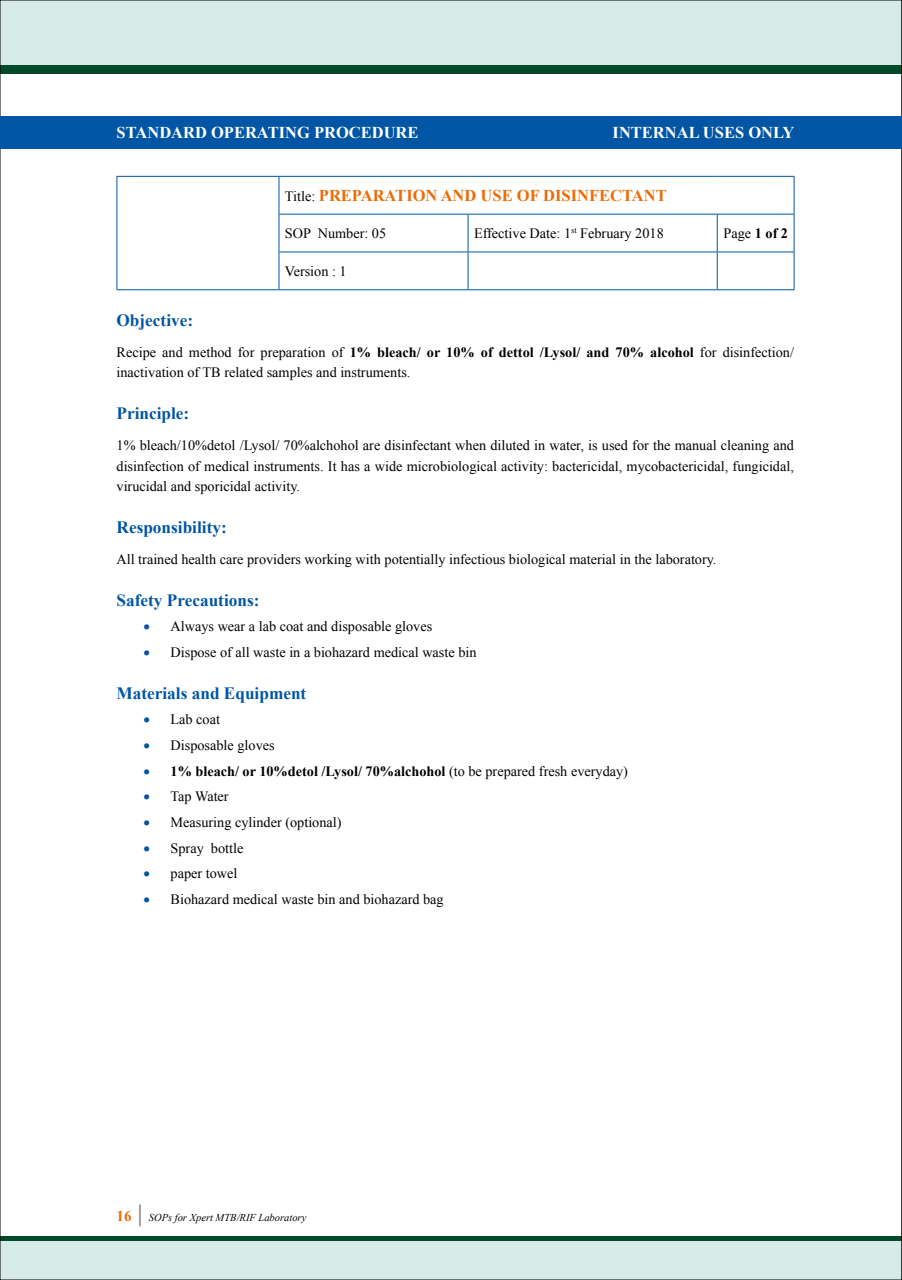
<style>
.page{position:relative;width:902px;height:1280px;background:#fff}
.page>*{position:absolute;margin:0;border:0;box-sizing:border-box;transform-origin:0 0}
.t1{font:700 17.25px "Times New Roman";color:#0056a4}
.t2{font:700 16.5px "Times New Roman";color:#fff}
.t3{font:700 16.5px "Times New Roman";color:#ed6b06}
.t4{font:700 15px "Times New Roman";color:#ed6b06}
.t5{font:14.25px/20.2px "Times New Roman";color:#000}
.t6{font:700 14.25px "Times New Roman";color:#000}
.t7{font:italic 10.5px "Times New Roman";color:#000}
.s1{font-weight:400;font-size:14.25px;color:#000}
.s2{font-weight:700}
.s3{color:#0056a4}
.s4{font-weight:400}
.s5{font-size:24px;color:#878787}
</style>
<div class="page">
<div style="left:0;top:1241px;width:902px;height:39px;background:#d6ebe7"></div>
<div style="left:0;top:0;width:902px;height:65px;background:#d6ebe7"></div>
<div style="left:0;top:65px;width:902px;height:8px;background:#004a2c"></div>
<div style="left:0;top:1236px;width:902px;height:5px;background:#004a2c"></div>
<svg style="left:901px;top:0;width:1px;height:1280px"></svg>
<hr style="left:117px;top:176px;width:162px;height:1px;background:#0056a4">
<hr style="left:117px;top:177px;width:1px;height:37px;background:#0056a4">
<hr style="left:117px;top:214px;width:1px;height:38px;background:#0056a4">
<hr style="left:117px;top:252px;width:1px;height:37px;background:#0056a4">
<hr style="left:117px;top:289px;width:162px;height:1px;background:#0056a4">
<hr style="left:279px;top:176px;width:189px;height:1px;background:#0056a4">
<hr style="left:279px;top:177px;width:1px;height:37px;background:#0056a4">
<hr style="left:468px;top:176px;width:249px;height:1px;background:#0056a4">
<hr style="left:717px;top:176px;width:77px;height:1px;background:#0056a4">
<hr style="left:793px;top:177px;width:1px;height:37px;background:#0056a4">
<hr style="left:279px;top:214px;width:189px;height:1px;background:#0056a4">
<hr style="left:279px;top:214px;width:1px;height:38px;background:#0056a4">
<hr style="left:468px;top:214px;width:249px;height:1px;background:#0056a4">
<hr style="left:468px;top:214px;width:1px;height:38px;background:#0056a4">
<hr style="left:717px;top:214px;width:77px;height:1px;background:#0056a4">
<hr style="left:717px;top:214px;width:1px;height:38px;background:#0056a4">
<hr style="left:793px;top:214px;width:1px;height:38px;background:#0056a4">
<hr style="left:279px;top:252px;width:189px;height:1px;background:#0056a4">
<hr style="left:279px;top:252px;width:1px;height:37px;background:#0056a4">
<hr style="left:468px;top:252px;width:249px;height:1px;background:#0056a4">
<hr style="left:468px;top:252px;width:1px;height:37px;background:#0056a4">
<hr style="left:717px;top:252px;width:77px;height:1px;background:#0056a4">
<hr style="left:717px;top:252px;width:1px;height:37px;background:#0056a4">
<hr style="left:793px;top:252px;width:1px;height:37px;background:#0056a4">
<hr style="left:279px;top:289px;width:189px;height:1px;background:#0056a4">
<hr style="left:468px;top:289px;width:249px;height:1px;background:#0056a4">
<hr style="left:717px;top:289px;width:77px;height:1px;background:#0056a4">
<div style="left:0;top:117px;width:902px;height:32px;background:#0056a4"></div>
<p class="t2" style="left:117px;top:121px;width:303px">STANDARD OPERATING PROCEDURE</p>
<p class="t2" style="left:612px;top:121px;width:183px">INTERNAL USES ONLY</p>
<p class="t3" style="left:285px;top:183px;width:383px"><span class="s1">Title:</span> PREPARATION AND USE OF DISINFECTANT</p>
<p class="t5" style="left:285px;top:223px;width:103px">SOP Number: 05</p>
<p class="t5" style="left:474px;top:223px;width:191px">Effective Date: 1<sup>st</sup> February 2018</p>
<p class="t5" style="left:723px;top:223px;width:66px">Page <span class="s2">1 of 2</span></p>
<p class="t5" style="left:285px;top:260px;width:63px">Version : 1</p>
<p class="t1" style="left:117px;top:308px;width:78px">Objective:</p>
<p class="t5" style="left:117px;top:342px;width:679px">Recipe and method for preparation of <span class="s2">1% bleach/ or 10% of dettol /Lysol/ and 70% alcohol</span> for disinfection/ inactivation of TB related samples and instruments.</p>
<p class="t1" style="left:117px;top:401px;width:74px">Principle:</p>
<p class="t5" style="left:117px;top:435px;width:679px;text-align:justify">1% bleach/10%detol /Lysol/ 70%alchohol are disinfectant when diluted in water, is used for the manual cleaning and disinfection of medical instruments. It has a wide microbiological activity: bactericidal, mycobactericidal, fungicidal, virucidal and sporicidal activity.</p>
<p class="t1" style="left:117px;top:514px;width:112px">Responsibility:</p>
<p class="t5" style="left:117px;top:548px;width:601px">All trained health care providers working with potentially infectious biological material in the laboratory.</p>
<p class="t1" style="left:117px;top:587px;width:144px">Safety Precautions:</p>
<p class="t5" style="left:144px;top:616px;width:290px"><span class="s3">•</span> Always wear a lab coat and disposable gloves</p>
<p class="t5" style="left:144px;top:641px;width:334px"><span class="s3">•</span> Dispose of all waste in a biohazard medical waste bin</p>
<p class="t1" style="left:117px;top:680px;width:191px">Materials and Equipment</p>
<p class="t5" style="left:144px;top:709px;width:78px"><span class="s3">•</span> Lab coat</p>
<p class="t5" style="left:144px;top:734px;width:133px"><span class="s3">•</span> Disposable gloves</p>
<p class="t6" style="left:144px;top:760px;width:486px"><span class="s3">•</span> 1% bleach/ or 10%detol /Lysol/ 70%alchohol <span class="s4">(to be prepared fresh everyday)</span></p>
<p class="t5" style="left:144px;top:786px;width:87px"><span class="s3">•</span> Tap Water</p>
<p class="t5" style="left:144px;top:811px;width:199px"><span class="s3">•</span> Measuring cylinder (optional)</p>
<p class="t5" style="left:144px;top:837px;width:101px"><span class="s3">•</span> Spray bottle</p>
<p class="t5" style="left:144px;top:863px;width:95px"><span class="s3">•</span> paper towel</p>
<p class="t5" style="left:144px;top:888px;width:302px"><span class="s3">•</span> Biohazard medical waste bin and biohazard bag</p>
<p class="t4" style="left:117px;top:1205px;width:28px">16 <span class="s5">|</span></p>
<p class="t7" style="left:149px;top:1210px;width:159px">SOPs for Xpert MTB/RIF Laboratory</p>
</div>
